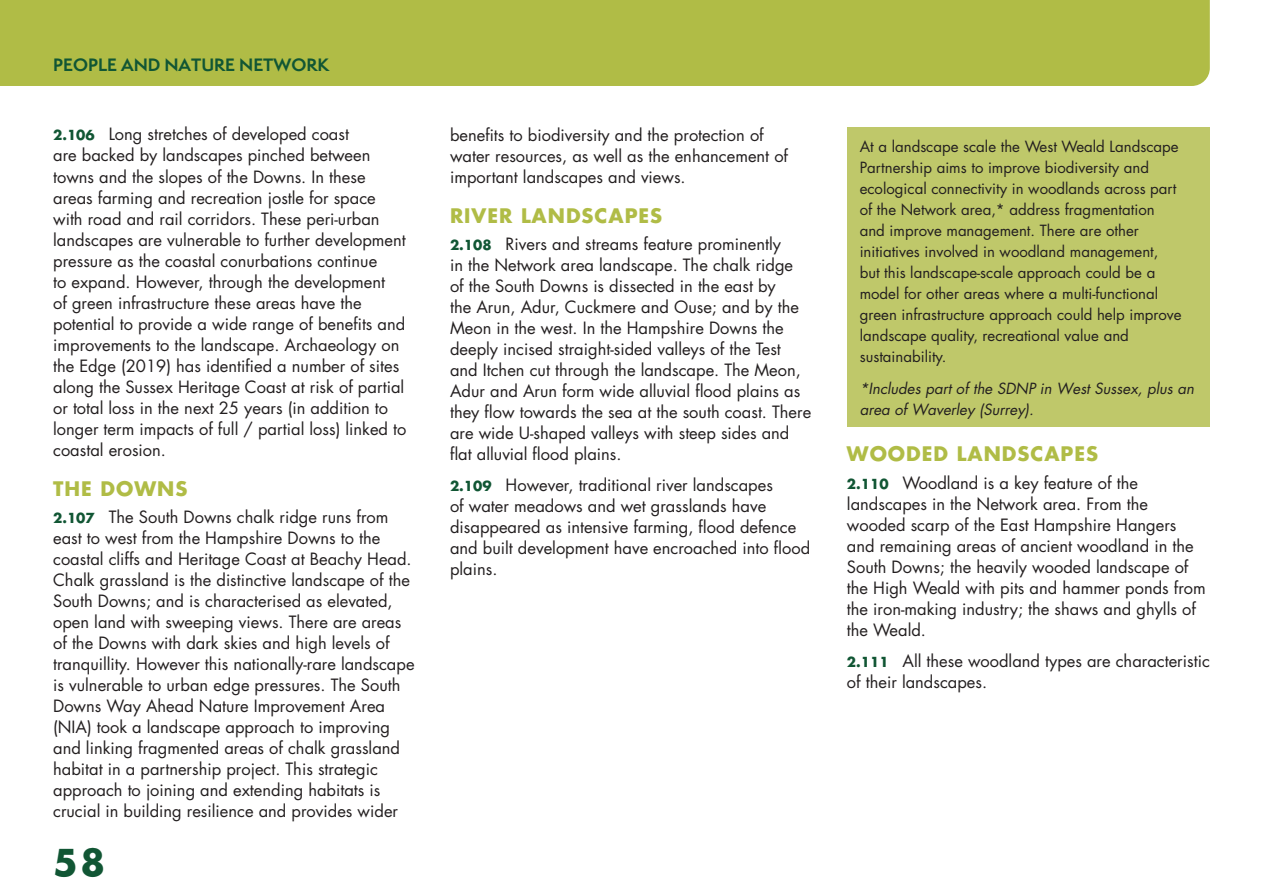
<style>
.page{position:relative;width:1263px;height:893px;background:#fff}
.page>*{position:absolute;margin:0;border:0;box-sizing:border-box;transform-origin:0 0}
.t1{font:700 36px "Futura";color:#115634}
.HeadC{font:700 19.5px "Futura";letter-spacing:.05em;color:#b0bc46}
.t2{font:16.5px/21px "Futura";color:#231f20}
.t3{font:700 16.5px "Semplicita Pro";color:#115634}
.BoxText{font:15px/21px "Futura";color:#231f20}
.BoxSource{font:italic 15px/21px "Futura";color:#231f20}
.s1{font-weight:700;font-size:13.5px;color:#115634}
</style>
<div class="page">
<div style="left:847px;top:128px;width:363px;height:299px;background:#bfc86a"></div>
<div style="left:0;top:0;width:1210px;height:86px;background:#b0bc46"></div>
<p class="t3" style="left:53px;top:53px;width:278px">PEOPLE AND NATURE NETWORK</p>
<p class="t2" style="left:53px;top:124px;width:355px"><span class="s1">2.106</span> Long stretches of developed coast<br>are backed by landscapes pinched between towns and the slopes of the Downs. In these areas farming and recreation jostle for space with road and rail corridors. These peri-urban landscapes are vulnerable to further development pressure as the coastal conurbations continue<br>to expand. However, through the development<br>of green infrastructure these areas have the potential to provide a wide range of benefits and improvements to the landscape. Archaeology on the Edge (2019) has identified a number of sites along the Sussex Heritage Coast at risk of partial or total loss in the next 25 years (in addition to longer term impacts of full / partial loss) linked to coastal erosion.</p>
<p class="HeadC" style="left:53px;top:475px;width:136px">THE DOWNS</p>
<p class="t2" style="left:53px;top:506px;width:363px"><span class="s1">2.107</span> The South Downs chalk ridge runs from east to west from the Hampshire Downs to the coastal cliffs and Heritage Coast at Beachy Head.<br>Chalk grassland is the distinctive landscape of the South Downs; and is characterised as elevated, open land with sweeping views. There are areas of the Downs with dark skies and high levels of tranquillity. However this nationally-rare landscape is vulnerable to urban edge pressures. The South Downs Way Ahead Nature Improvement Area (NIA) took a landscape approach to improving and linking fragmented areas of chalk grassland habitat in a partnership project. This strategic approach to joining and extending habitats is crucial in building resilience and provides wider</p>
<h1 class="t1" style="left:53px;top:837px;width:54px">58</h1>
<p class="t2" style="left:450px;top:124px;width:340px">benefits to biodiversity and the protection of water resources, as well as the enhancement of important landscapes and views.</p>
<p class="HeadC" style="left:450px;top:202px;width:214px">RIVER LANDSCAPES</p>
<p class="t2" style="left:450px;top:233px;width:363px"><span class="s1">2.108</span> Rivers and streams feature prominently<br>in the Network area landscape. The chalk ridge<br>of the South Downs is dissected in the east by<br>the Arun, Adur, Cuckmere and Ouse; and by the Meon in the west. In the Hampshire Downs the deeply incised straight-sided valleys of the Test and Itchen cut through the landscape. The Meon, Adur and Arun form wide alluvial flood plains as they flow towards the sea at the south coast. There are wide U-shaped valleys with steep sides and flat alluvial flood plains.</p>
<p class="t2" style="left:450px;top:475px;width:362px"><span class="s1">2.109</span> However, traditional river landscapes<br>of water meadows and wet grasslands have disappeared as intensive farming, flood defence and built development have encroached into flood plains.</p>
<p class="BoxText" style="left:860px;top:136px;width:323px">At a landscape scale the West Weald Landscape Partnership aims to improve biodiversity and ecological connectivity in woodlands across part of the Network area,* address fragmentation and improve management. There are other initiatives involved in woodland management, but this landscape-scale approach could be a model for other areas where a multi-functional green infrastructure approach could help improve landscape quality, recreational value and sustainability.</p>
<p class="BoxSource" style="left:860px;top:377px;width:336px">*Includes part of the SDNP in West Sussex, plus an area of Waverley (Surrey).</p>
<p class="HeadC" style="left:847px;top:440px;width:253px">WOODED LANDSCAPES</p>
<p class="t2" style="left:847px;top:472px;width:360px"><span class="s1">2.110</span> Woodland is a key feature of the landscapes in the Network area. From the wooded scarp of the East Hampshire Hangers and remaining areas of ancient woodland in the South Downs; the heavily wooded landscape of the High Weald with pits and hammer ponds from the iron-making industry; the shaws and ghylls of the Weald.</p>
<p class="t2" style="left:847px;top:650px;width:364px"><span class="s1">2.111</span> All these woodland types are characteristic of their landscapes.</p>
</div>
